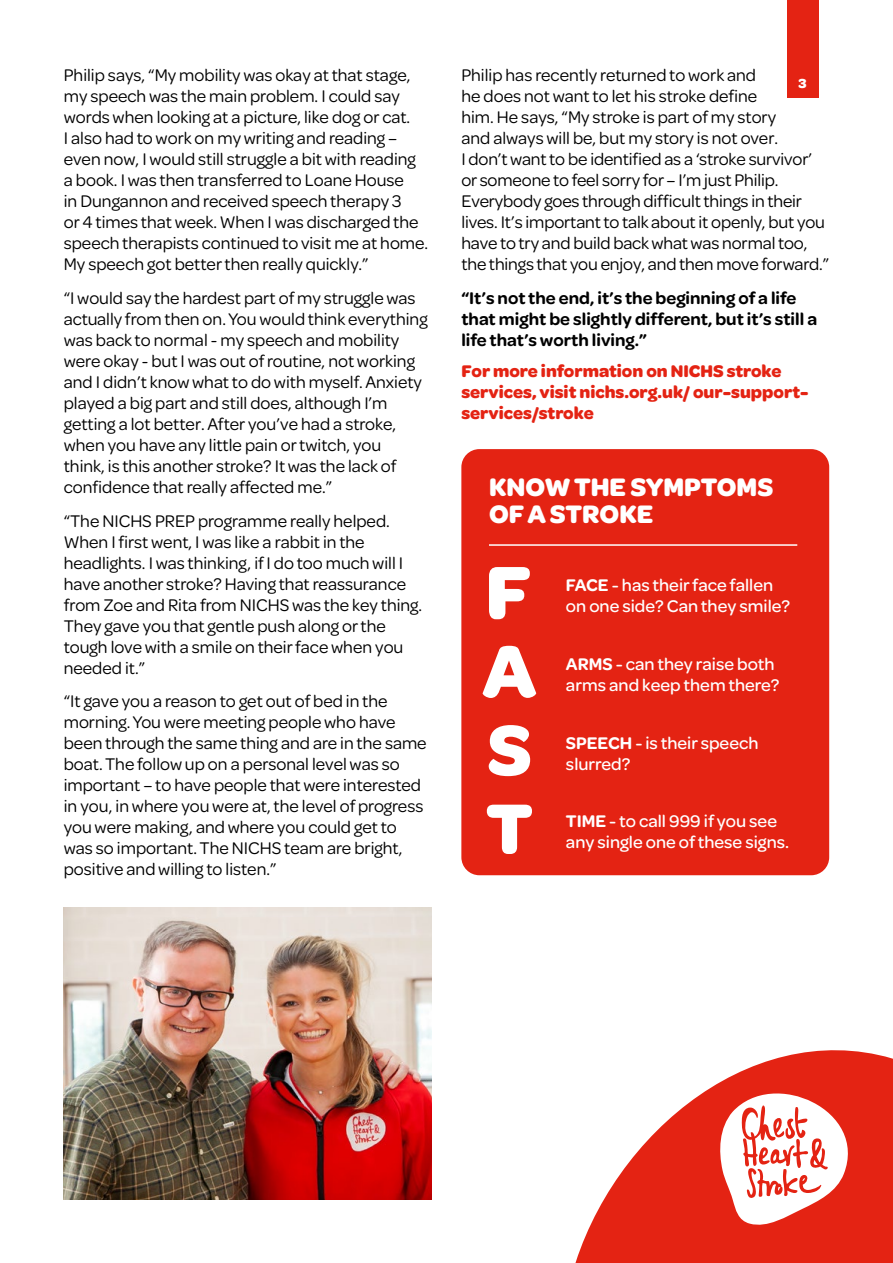
<style>
.page{position:relative;width:893px;height:1263px;background:#fff}
.page>*{position:absolute;margin:0;border:0;box-sizing:border-box;transform-origin:0 0}
.t1{font:700 27px/27px "Omnes";color:#fff}
.t2{font:18px/21px "Omnes";color:#000}
.t3{font:500 18px/21px "Omnes";color:#fff}
.t4{font:600 18px/21px "Omnes";color:#000}
.t5{font:700 18px/21px "Omnes";color:#e42313}
.t6{font:700 13.95px "Omnes";color:#fff}
.s1{font-weight:600}
</style>
<div class="page">
<img style="left:64px;top:907px;width:368px;height:292px">
<div style="left:461px;top:449px;width:368px;height:426px;background:#e42313;border-radius:18px"></div>
<svg style="left:482px;top:646px;width:55px;height:52px"></svg>
<svg style="left:489px;top:567px;width:41px;height:52px"></svg>
<svg style="left:489px;top:725px;width:41px;height:51px"></svg>
<svg style="left:487px;top:805px;width:45px;height:49px"></svg>
<svg style="left:575px;top:1050px;width:318px;height:213px;fill:#e42313"></svg>
<svg style="left:718px;top:1067px;width:150px;height:161px"></svg>
<hr style="left:489px;top:544px;width:308px;height:2px;background:#fff">
<div style="left:787px;top:0;width:32px;height:98px;background:#e42313"></div>
<p class="t2" style="left:64px;top:63px;width:366px">Philip says, “My mobility was okay at that stage, my speech was the main problem. I could say words when looking at a picture, like dog or cat.<br>I also had to work on my writing and reading – even now, I would still struggle a bit with reading a book. I was then transferred to Loane House<br>in Dungannon and received speech therapy 3<br>or 4 times that week. When I was discharged the speech therapists continued to visit me at home.<br>My speech got better then really quickly.”</p>
<p class="t2" style="left:64px;top:286px;width:365px">“I would say the hardest part of my struggle was actually from then on. You would think everything was back to normal - my speech and mobility were okay - but I was out of routine, not working and I didn’t know what to do with myself. Anxiety played a big part and still does, although I’m getting a lot better. After you’ve had a stroke, when you have any little pain or twitch, you<br>think, is this another stroke? It was the lack of confidence that really affected me.”</p>
<p class="t2" style="left:64px;top:509px;width:360px">“The NICHS PREP programme really helped.<br>When I first went, I was like a rabbit in the headlights. I was thinking, if I do too much will I have another stroke? Having that reassurance from Zoe and Rita from NICHS was the key thing.<br>They gave you that gentle push along or the tough love with a smile on their face when you needed it.”</p>
<p class="t2" style="left:64px;top:690px;width:364px">“It gave you a reason to get out of bed in the morning. You were meeting people who have been through the same thing and are in the same boat. The follow up on a personal level was so important – to have people that were interested in you, in where you were at, the level of progress you were making, and where you could get to was so important. The NICHS team are bright, positive and willing to listen.”</p>
<p class="t2" style="left:461px;top:63px;width:369px">Philip has recently returned to work and<br>he does not want to let his stroke define<br>him. He says, “My stroke is part of my story<br>and always will be, but my story is not over.<br>I don’t want to be identified as a ‘stroke survivor’ or someone to feel sorry for – I’m just Philip.<br>Everybody goes through difficult things in their lives. It’s important to talk about it openly, but you have to try and build back what was normal too, the things that you enjoy, and then move forward.”</p>
<p class="t4" style="left:461px;top:286px;width:357px">“It’s not the end, it’s the beginning of a life that might be slightly different, but it’s still a life that’s worth living.”</p>
<p class="t5" style="left:461px;top:360px;width:349px">For more information on NICHS stroke services, visit nichs.org.uk/ our-support&shy;services/stroke</p>
<p class="t6" style="left:798px;top:74px;width:10px">3</p>
<h1 class="t1" style="left:489px;top:472px;width:286px">KNOW THE SYMPTOMS<br>OF A STROKE</h1>
<p class="t3" style="left:566px;top:574px;width:226px"><span class="s1">FACE</span> - has their face fallen on one side? Can they smile?</p>
<p class="t3" style="left:566px;top:652px;width:215px"><span class="s1">ARMS</span> - can they raise both arms and keep them there?</p>
<p class="t3" style="left:566px;top:731px;width:194px"><span class="s1">SPEECH</span> - is their speech slurred?</p>
<p class="t3" style="left:566px;top:810px;width:225px"><span class="s1">TIME</span> - to call 999 if you see any single one of these signs.</p>
</div>
